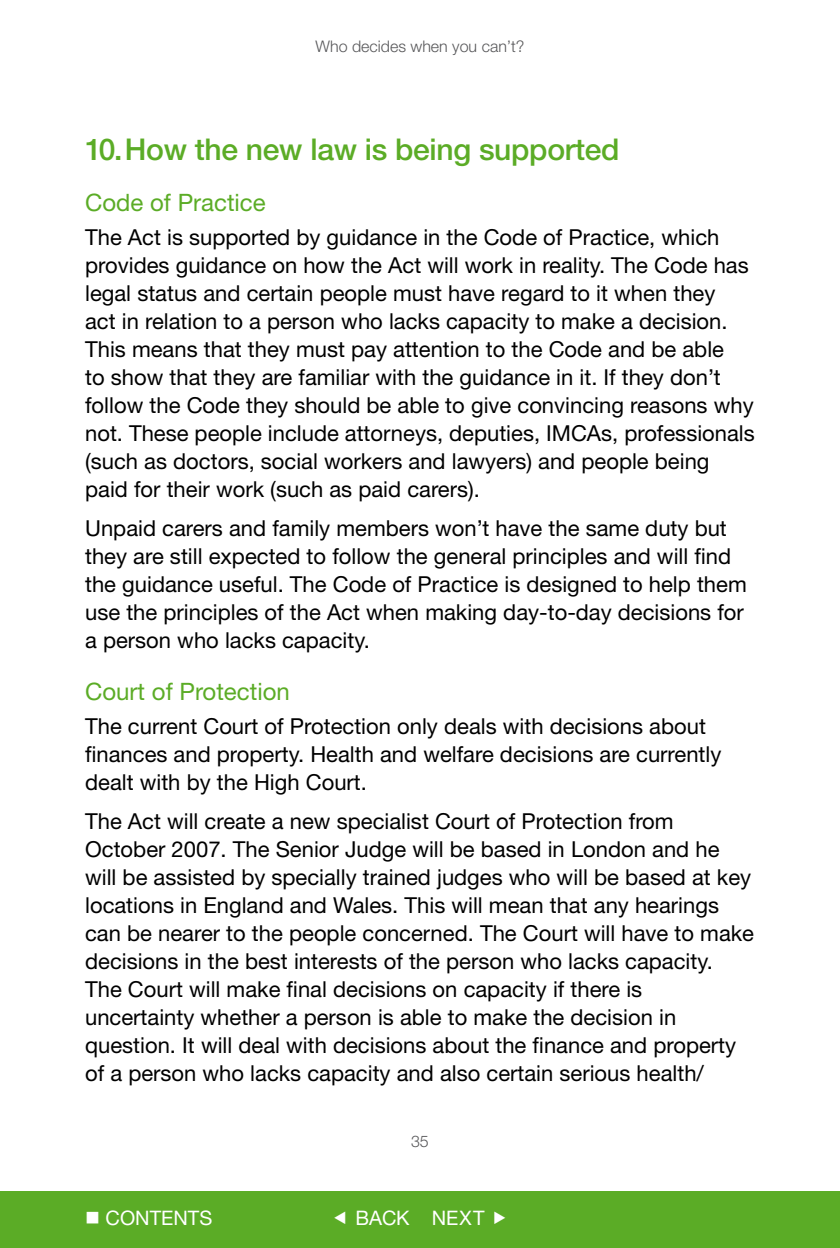
<style>
.page{position:relative;width:840px;height:1248px;background:#fff}
.page>*{position:absolute;margin:0;border:0;box-sizing:border-box;transform-origin:0 0}
.t1{font:500 30px "Helvetica Neue";letter-spacing:-.01em;color:#5bac26}
.t2{font:24px "Helvetica Neue";color:#5bac26}
.t3{font:22px/28px "Helvetica Neue";color:#000}
.t4{font:20px "Helvetica Neue";color:#fff}
.t5{font:300 16px "Helvetica Neue";color:#58585a}
</style>
<div class="page">
<div style="left:0;top:1191px;width:839px;height:56px;background:#5bac26"></div>
<p class="t5" style="left:315px;top:37px;width:210px">Who decides when you can’t?</p>
<h1 class="t1" style="left:85px;top:131px;width:535px">10.How the new law is being supported</h1>
<p class="t2" style="left:85px;top:188px;width:182px">Code of Practice</p>
<p class="t3" style="left:85px;top:222px;width:670px">The Act is supported by guidance in the Code of Practice, which provides guidance on how the Act will work in reality. The Code has legal status and certain people must have regard to it when they<br>act in relation to a person who lacks capacity to make a decision.<br>This means that they must pay attention to the Code and be able<br>to show that they are familiar with the guidance in it. If they don’t follow the Code they should be able to give convincing reasons why not. These people include attorneys, deputies, IMCAs, professionals (such as doctors, social workers and lawyers) and people being paid for their work (such as paid carers).</p>
<p class="t3" style="left:85px;top:514px;width:662px">Unpaid carers and family members won’t have the same duty but they are still expected to follow the general principles and will find the guidance useful. The Code of Practice is designed to help them use the principles of the Act when making day-to-day decisions for a person who lacks capacity.</p>
<p class="t2" style="left:85px;top:677px;width:206px">Court of Protection</p>
<p class="t3" style="left:85px;top:711px;width:637px">The current Court of Protection only deals with decisions about finances and property. Health and welfare decisions are currently dealt with by the High Court.</p>
<p class="t3" style="left:85px;top:806px;width:670px">The Act will create a new specialist Court of Protection from October 2007. The Senior Judge will be based in London and he will be assisted by specially trained judges who will be based at key locations in England and Wales. This will mean that any hearings can be nearer to the people concerned. The Court will have to make decisions in the best interests of the person who lacks capacity.<br>The Court will make final decisions on capacity if there is uncertainty whether a person is able to make the decision in question. It will deal with decisions about the finance and property of a person who lacks capacity and also certain serious health/</p>
<p class="t5" style="left:411px;top:1131px;width:10px">35</p>
<p class="t4" style="left:85px;top:1206px;width:129px">■ CONTENTS</p>
<p class="t4" style="left:355px;top:1206px;width:131px">BACK NEXT</p>
</div>
